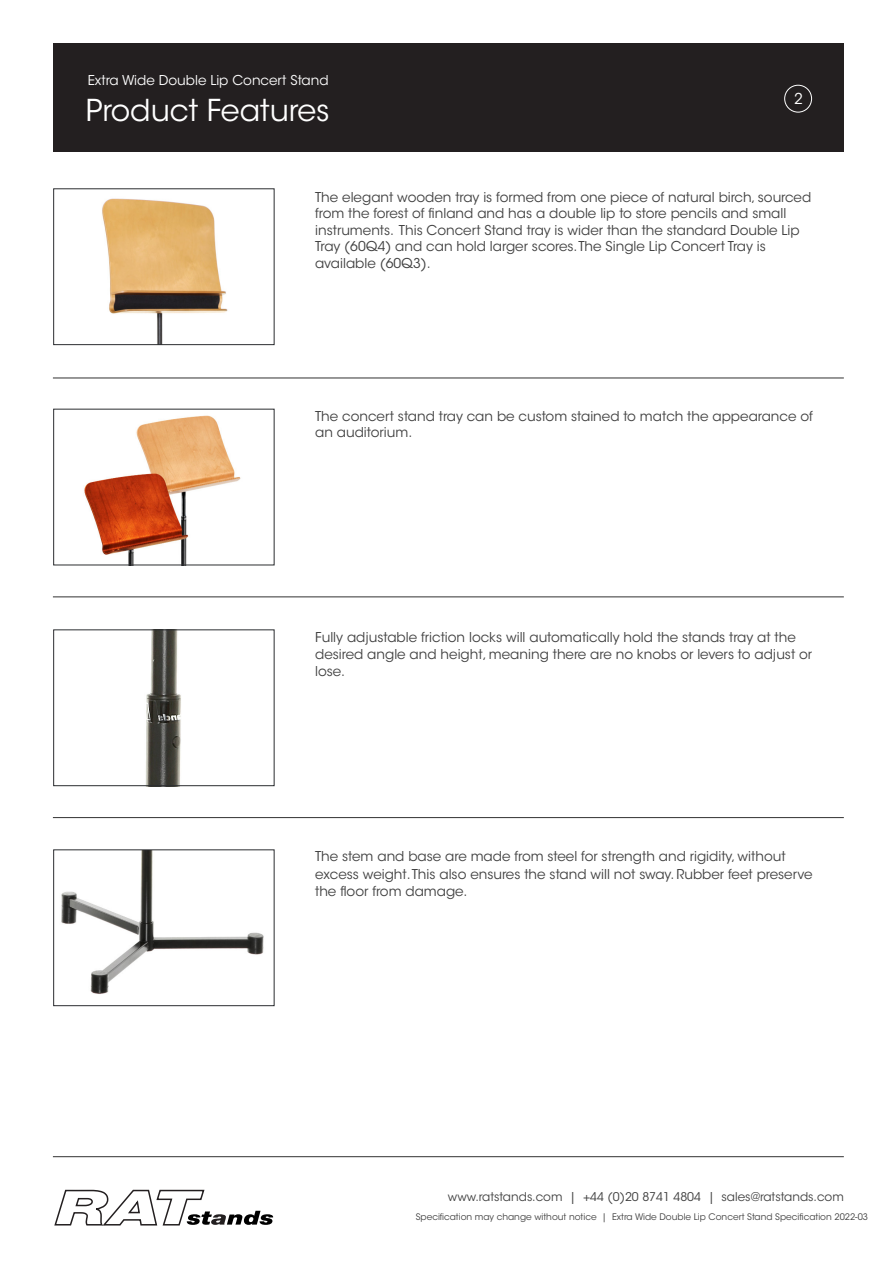
<style>
.page{position:relative;width:893px;height:1263px;background:#fff}
.page>*{position:absolute;margin:0;border:0;box-sizing:border-box;transform-origin:0 0}
.t1{font:30px "ITC Avant Garde Std";color:#fff}
.t2{font:15px "ITC Avant Garde Std";color:#fff}
.t3{font:13.5px/16.5px "ITC Avant Garde Std";color:#404040}
.t4{font:13.5px "ITC Avant Garde Std";color:#fff}
.t5{font:12px "ITC Avant Garde Std";color:#404040}
.t6{font:9px "ITC Avant Garde Std";color:#404040}
</style>
<div class="page">
<img style="left:102px;top:198px;width:126px;height:145px">
<img style="left:53px;top:850px;width:222px;height:157px">
<img style="left:146px;top:632px;width:35px;height:152px">
<img style="left:84px;top:415px;width:157px;height:148px">
<svg style="left:54px;top:1189px;width:219px;height:37px"></svg>
<hr style="left:53px;top:1156px;width:791px;height:1px;background:#323232">
<div style="left:53px;top:44px;width:791px;height:108px;background:#231f20"></div>
<div style="left:784px;top:85px;width:28px;height:27px;border:1px solid #fff;border-radius:50%"></div>
<hr style="left:53px;top:378px;width:791px;height:1px;background:#323232">
<div style="left:53px;top:189px;width:221px;height:156px;border:1px solid #2b2d30"></div>
<hr style="left:53px;top:597px;width:791px;height:1px;background:#323232">
<div style="left:53px;top:850px;width:221px;height:156px;border:1px solid #2b2d30"></div>
<hr style="left:53px;top:817px;width:791px;height:1px;background:#323232">
<div style="left:53px;top:630px;width:221px;height:156px;border:1px solid #2b2d30"></div>
<p class="t4" style="left:88px;top:75px;width:242px">Extra Wide Double Lip Concert Stand</p>
<h1 class="t1" style="left:86px;top:99px;width:245px">Product Features</h1>
<p class="t2" style="left:794px;top:93px;width:10px">2</p>
<p class="t3" style="left:315px;top:190px;width:498px">The elegant wooden tray is formed from one piece of natural birch, sourced from the forest of finland and has a double lip to store pencils and small instruments. This Concert Stand tray is wider than the standard Double Lip Tray (60Q4) and can hold larger scores.The Single Lip Concert Tray is available (60Q3).</p>
<p class="t3" style="left:315px;top:409px;width:499px">The concert stand tray can be custom stained to match the appearance of an auditorium.</p>
<p class="t3" style="left:315px;top:629px;width:499px;line-height:17.5px">Fully adjustable friction locks will automatically hold the stands tray at the desired angle and height, meaning there are no knobs or levers to adjust or lose.</p>
<p class="t3" style="left:315px;top:849px;width:499px;line-height:17.5px">The stem and base are made from steel for strength and rigidity, without excess weight.This also ensures the stand will not sway. Rubber feet preserve the floor from damage.</p>
<p class="t5" style="left:448px;top:1192px;width:397px">www.ratstands.com | +44 (0)20 8741 4804 | sales@ratstands.com</p>
<p class="t6" style="left:416px;top:1213px;width:454px">Specification may change without notice | Extra Wide Double Lip Concert Stand Specification 2022-03</p>
</div>
